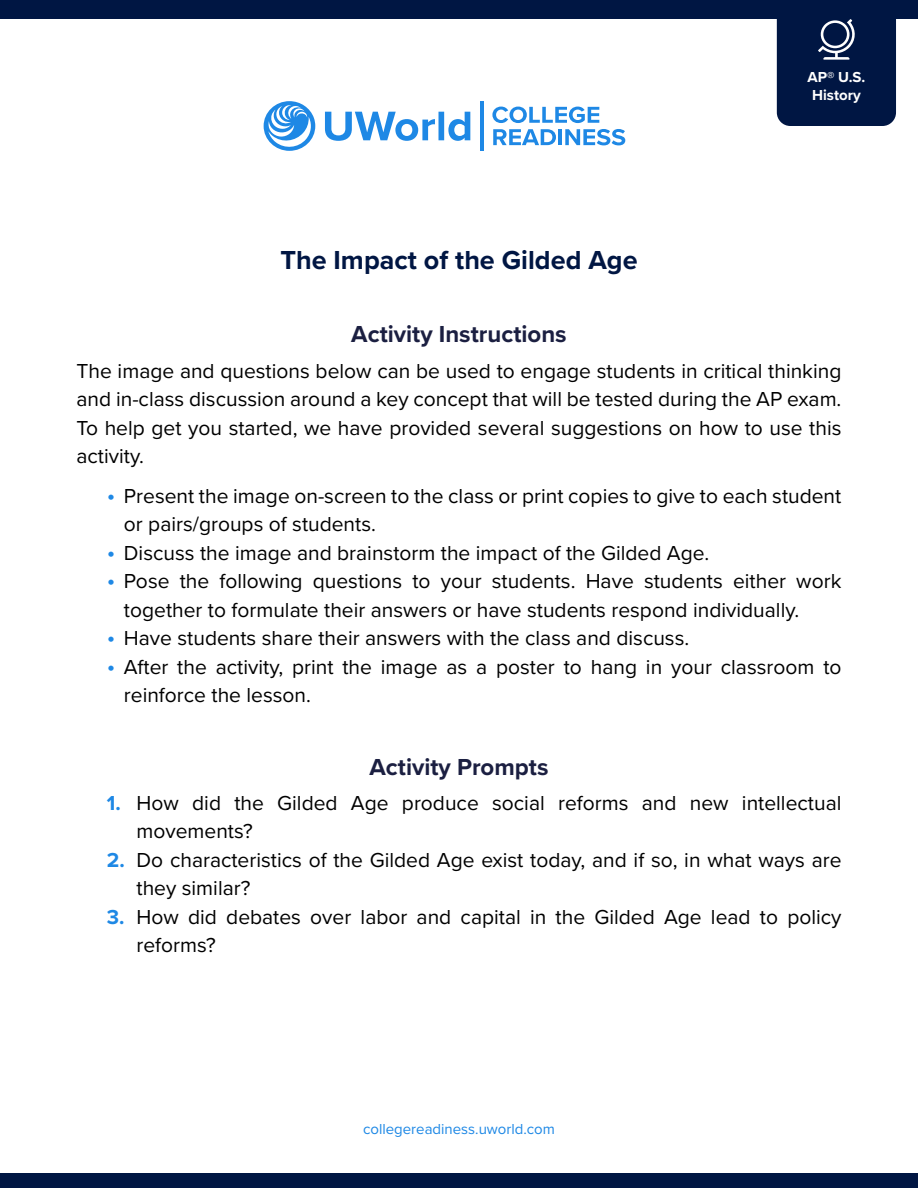
<style>
.page{position:relative;width:918px;height:1188px;background:#fff}
.page>*{position:absolute;margin:0;border:0;box-sizing:border-box;transform-origin:0 0}
.t1{font:700 27px "Proxima Nova";color:#001643}
.t2{font:700 24px "Proxima Nova";color:#1b1f41}
.t3{font:21px/28.5px "Proxima Nova";color:#000}
.t4{font:15px "Proxima Nova";color:#1e88e5}
.t5{font:700 15px/18px "Proxima Nova";color:#fff;text-align:center}
.s1{font-size:24px;color:#1e88e5}
.s2{font-weight:700;color:#1e88e5}
</style>
<div class="page">
<hr style="left:480px;top:101px;width:4px;height:50px;background:#1e88e5">
<svg style="left:325px;top:112px;width:145px;height:29px"></svg>
<svg style="left:264px;top:101px;width:51px;height:50px"></svg>
<svg style="left:492px;top:107px;width:107px;height:16px"></svg>
<svg style="left:493px;top:129px;width:63px;height:16px"></svg>
<hr style="left:559px;top:129px;width:3px;height:16px;background:#1e88e5">
<svg style="left:565px;top:129px;width:60px;height:16px"></svg>
<div style="left:0;top:1173px;width:918px;height:15px;background:#001643"></div>
<div style="left:777px;top:19px;width:119px;height:107px;background:#001643"></div>
<div style="left:0;top:0;width:918px;height:19px;background:#001643"></div>
<p class="t1" style="left:280px;top:240px;width:359px">The Impact of the Gilded Age</p>
<p class="t2" style="left:351px;top:316px;width:217px">Activity Instructions</p>
<p class="t5" style="left:807px;top:68px;width:60px">AP® U.S.<br>History</p>
<p class="t3" style="left:77px;top:355px;width:767px;text-align:justify">The image and questions below can be used to engage students in critical thinking and in-class discussion around a key concept that will be tested during the AP exam.<br>To help get you started, we have provided several suggestions on how to use this activity.</p>
<p class="t3" style="left:124px;top:480px;width:719px;text-indent:-17px"><span class="s1">•</span> Present the image on-screen to the class or print copies to give to each student or pairs/groups of students.</p>
<p class="t3" style="left:107px;top:537px;width:604px"><span class="s1">•</span> Discuss the image and brainstorm the impact of the Gilded Age.</p>
<p class="t3" style="left:124px;top:566px;width:719px;text-indent:-17px"><span class="s1">•</span> Pose the following questions to your students. Have students either work together to formulate their answers or have students respond individually.</p>
<p class="t3" style="left:107px;top:623px;width:584px"><span class="s1">•</span> Have students share their answers with the class and discuss.</p>
<p class="t3" style="left:124px;top:651px;width:719px;text-indent:-17px"><span class="s1">•</span> After the activity, print the image as a poster to hang in your classroom to reinforce the lesson.</p>
<p class="t2" style="left:370px;top:749px;width:180px">Activity Prompts</p>
<p class="t3" style="left:137px;top:787px;width:706px;text-indent:-30px"><span class="s2">1.</span> How did the Gilded Age produce social reforms and new intellectual movements?</p>
<p class="t3" style="left:137px;top:844px;width:706px;text-indent:-30px"><span class="s2">2.</span> Do characteristics of the Gilded Age exist today, and if so, in what ways are they similar?</p>
<p class="t3" style="left:137px;top:901px;width:707px;text-indent:-30px"><span class="s2">3.</span> How did debates over labor and capital in the Gilded Age lead to policy reforms?</p>
<p class="t4" style="left:363px;top:1117px;width:193px">collegereadiness.uworld.com</p>
</div>
